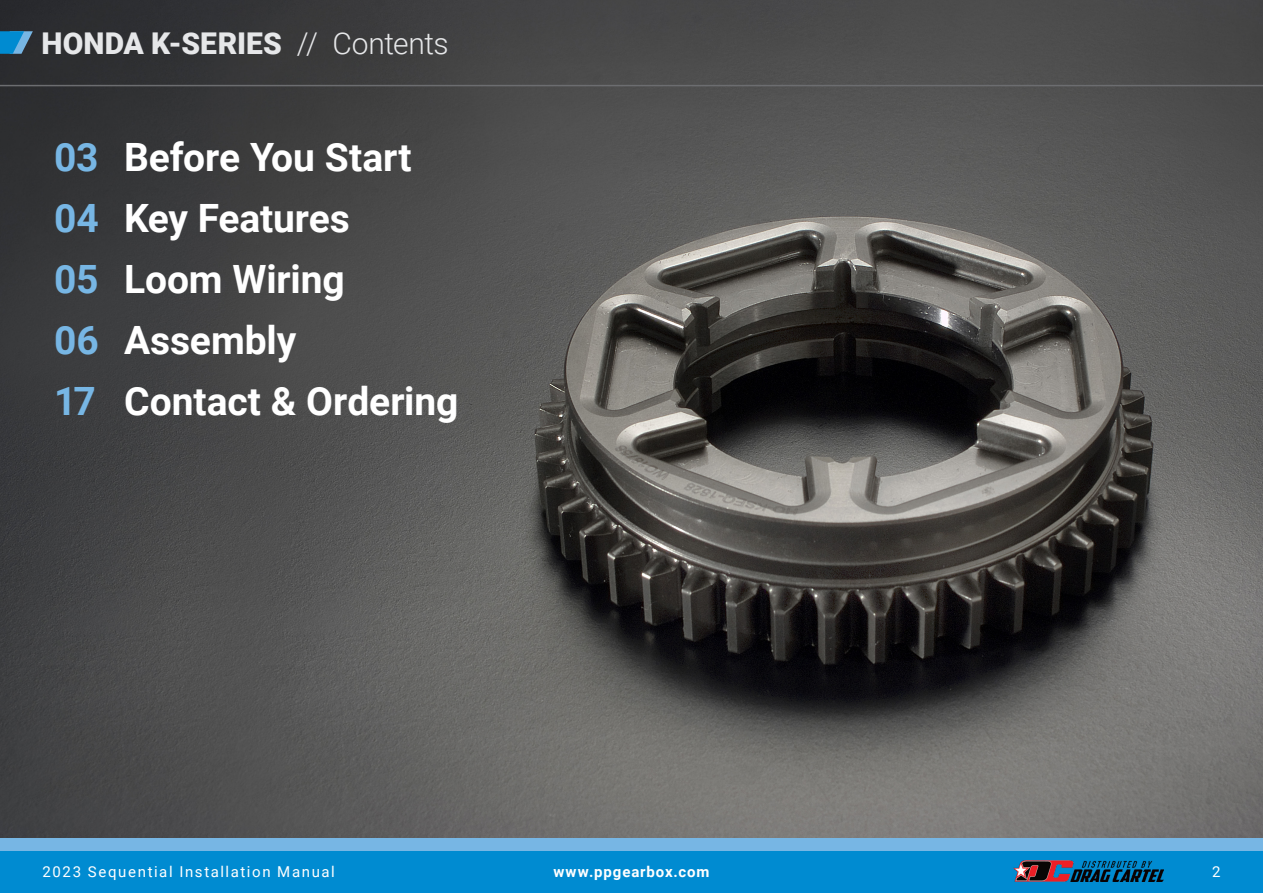
<style>
.page{position:relative;width:1263px;height:893px;background:#fff}
.page>*{position:absolute;margin:0;border:0;box-sizing:border-box;transform-origin:0 0}
.t1{font:700 39px "Roboto";letter-spacing:-.005em;color:#fff}
.t2{font:900 30px "Roboto";letter-spacing:.005em;color:#e6e7e9}
.t3{font:15px "Roboto";letter-spacing:.105em;color:#fff}
.t4{font:700 15px "Roboto";letter-spacing:.06em;color:#fff}
.s1{font-weight:300}
.s2{color:#77b6e4}
</style>
<div class="page">
<img style="left:0;top:0;width:1263px;height:838px">
<svg style="left:0;top:31px;width:33px;height:23px"></svg>
<hr style="left:0;top:85px;width:1263px;height:1px;background:#6c6d70">
<div style="left:0;top:850px;width:1263px;height:43px;background:#008bd1"></div>
<div style="left:0;top:838px;width:1263px;height:12px;background:#77b6e4"></div>
<img style="left:1013px;top:860px;width:150px;height:21px">
<p class="t2" style="left:41px;top:22px;width:409px">HONDA K-SERIES <span class="s1">// Contents</span></p>
<p class="t1" style="left:54px;top:129px;width:359px"><span class="s2">03</span> Before You Start</p>
<p class="t1" style="left:54px;top:191px;width:297px"><span class="s2">04</span> Key Features</p>
<p class="t1" style="left:54px;top:252px;width:292px"><span class="s2">05</span> Loom Wiring</p>
<p class="t1" style="left:54px;top:313px;width:244px"><span class="s2">06</span> Assembly</p>
<p class="t1" style="left:54px;top:374px;width:406px"><span class="s2">17</span> Contact &amp; Ordering</p>
<p class="t3" style="left:43px;top:861px;width:294px">2023 Sequential Installation Manual</p>
<p class="t4" style="left:553px;top:861px;width:158px">www.ppgearbox.com</p>
<p class="t3" style="left:1212px;top:861px;width:10px">2</p>
</div>
